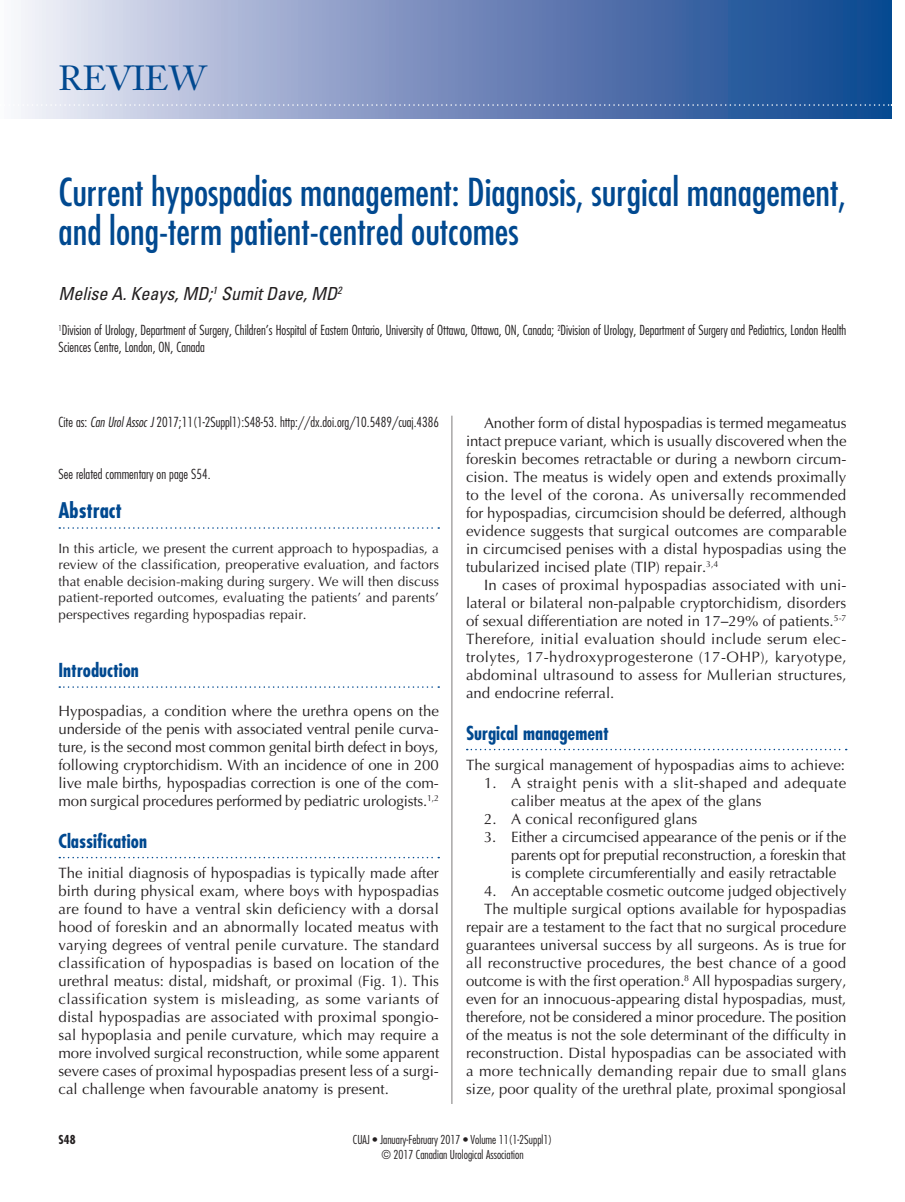
<style>
.page{position:relative;width:905px;height:1202px;background:#fff}
.page>*{position:absolute;margin:0;border:0;box-sizing:border-box;transform-origin:0 0}
.t1{font:condensed 37.5px/39px "Futura";color:#014990}
.t2{font:34.5px "Janson Text";color:#014990}
.t3{font:700 condensed 21px "Futura";color:#014990}
.t4{font:700 condensed 18.75px "Futura";color:#014990}
.t5{font:italic condensed 18px "Univers";color:#231f20}
.t6{font:15px/18px "Optima";color:#231f20;text-align:justify}
.t7{font:15px/18px "Optima";letter-spacing:.03em;color:#231f20}
.t8{font:300 condensed 13.5px/16.5px "Futura";color:#231f20}
.t9{font:13.5px/16.5px "Optima";color:#231f20;text-align:justify}
.t10{font:300 condensed 12px/14.4px "Futura";color:#231f20;text-align:center}
.t11{font:700 condensed 12px "Futura";color:#231f20}
.s1{font-style:italic}
.s2{font-family:"Adobe Caslon Pro";font-weight:600;font-style:italic}
</style>
<div class="page">
<svg style="left:21px;top:0;width:870px;height:118px;background:#7890be"></svg>
<svg style="left:21px;top:104px;width:871px;height:2px;background:#90a4c9"></svg>
<hr style="left:451px;top:416px;width:1px;height:688px;background:#231f20">
<svg style="left:59px;top:527px;width:380px;height:2px"></svg>
<svg style="left:59px;top:686px;width:380px;height:2px"></svg>
<svg style="left:59px;top:856px;width:380px;height:2px"></svg>
<svg style="left:466px;top:748px;width:380px;height:2px"></svg>
<h2 class="t2" style="left:58px;top:56px;width:149px">REVIEW</h2>
<h1 class="t1" style="left:58px;top:172px;width:789px">Current hypospadias management: Diagnosis, surgical management, and long-term patient-centred outcomes</h1>
<p class="t5" style="left:58px;top:283px;width:285px">Melise A. Keays, MD;<sup>1</sup> Sumit Dave, MD<sup>2</sup></p>
<p class="t8" style="left:58px;top:321px;width:789px"><sup>1</sup>Division of Urology, Department of Surgery, Children’s Hospital of Eastern Ontario, University of Ottawa, Ottawa, ON, Canada; <sup>2</sup>Division of Urology, Department of Surgery and Pediatrics, London Health<br>Sciences Centre, London, ON, Canada</p>
<p class="t8" style="left:58px;top:413px;width:382px">Cite as: <span class="s1">Can Urol Assoc J</span> 2017;11(1-2Suppl1):S48-53. http://dx.doi.org/10.5489/cuaj.4386</p>
<p class="t8" style="left:58px;top:466px;width:153px">See related commentary on page S54.</p>
<h3 class="t3" style="left:58px;top:497px;width:65px">Abstract</h3>
<p class="t9" style="left:58px;top:540px;width:382px">In this article, we present the current approach to hypospadias, a review of the classification, preoperative evaluation, and factors that enable decision-making during surgery. We will then discuss patient-reported outcomes, evaluating the patients’ and parents’ perspectives regarding hypospadias repair.</p>
<p class="t4" style="left:58px;top:658px;width:82px">Introduction</p>
<p class="t6" style="left:58px;top:702px;width:382px">Hypospadias, a condition where the urethra opens on the underside of the penis with associated ventral penile curva&shy;ture, is the second most common genital birth defect in boys, following cryptorchidism. With an incidence of one in 200 live male births, hypospadias correction is one of the com&shy;mon surgical procedures performed by pediatric urologists.<sup>1,2</sup></p>
<p class="t4" style="left:58px;top:828px;width:90px">Classification</p>
<p class="t6" style="left:58px;top:864px;width:382px">The initial diagnosis of hypospadias is typically made after birth during physical exam, where boys with hypospadias are found to have a ventral skin deficiency with a dorsal hood of foreskin and an abnormally located meatus with varying degrees of ventral penile curvature. The standard classification of hypospadias is based on location of the urethral meatus: distal, midshaft, or proximal (Fig. 1). This classification system is misleading, as some variants of distal hypospadias are associated with proximal spongio&shy;sal hypoplasia and penile curvature, which may require a more involved surgical reconstruction, while some apparent severe cases of proximal hypospadias present less of a surgi&shy;cal challenge when favourable anatomy is present.</p>
<p class="t6" style="left:466px;top:414px;width:382px;text-indent:18px">Another form of distal hypospadias is termed megameatus intact prepuce variant, which is usually discovered when the foreskin becomes retractable or during a newborn circum&shy;cision. The meatus is widely open and extends proximally to the level of the corona. As universally recommended for hypospadias, circumcision should be deferred, although evidence suggests that surgical outcomes are comparable in circumcised penises with a distal hypospadias using the tubularized incised plate (TIP) repair.<sup>3,4</sup></p>
<p class="t6" style="left:466px;top:576px;width:382px;text-indent:18px">In cases of proximal hypospadias associated with uni&shy;lateral or bilateral non-palpable cryptorchidism, disorders of sexual differentiation are noted in 17<span class="s2">‒</span>29% of patients.<sup>5-7<br></sup>Therefore, initial evaluation should include serum elec&shy;trolytes, 17-hydroxyprogesterone (17-OHP), karyotype, abdominal ultrasound to assess for Mullerian structures, and endocrine referral.</p>
<p class="t4" style="left:466px;top:720px;width:144px">Surgical management</p>
<p class="t6" style="left:466px;top:756px;width:380px">The surgical management of hypospadias aims to achieve:</p>
<p class="t7" style="left:511px;top:774px;width:337px;text-indent:-27px">1. A straight penis with a slit-shaped and adequate caliber meatus at the apex of the glans</p>
<p class="t6" style="left:484px;top:810px;width:215px">2. A conical reconfigured glans</p>
<p class="t6" style="left:511px;top:828px;width:337px;text-indent:-27px">3. Either a circumcised appearance of the penis or if the parents opt for preputial reconstruction, a foreskin that is complete circumferentially and easily retractable</p>
<p class="t6" style="left:466px;top:882px;width:382px;text-align:right">4. An acceptable cosmetic outcome judged objectively The multiple surgical options available for hypospadias repair are a testament to the fact that no surgical procedure guarantees universal success by all surgeons. As is true for all reconstructive procedures, the best chance of a good outcome is with the first operation.<sup>8</sup> All hypospadias surgery, even for an innocuous-appearing distal hypospadias, must, therefore, not be considered a minor procedure. The position of the meatus is not the sole determinant of the difficulty in reconstruction. Distal hypospadias can be associated with a more technically demanding repair due to small glans size, poor quality of the urethral plate, proximal spongiosal</p>
<p class="t11" style="left:58px;top:1131px;width:19px">S48</p>
<p class="t10" style="left:353px;top:1132px;width:200px">CUAJ • January-February 2017 • Volume 11(1-2Suppl1) © 2017 Canadian Urological Association</p>
</div>
